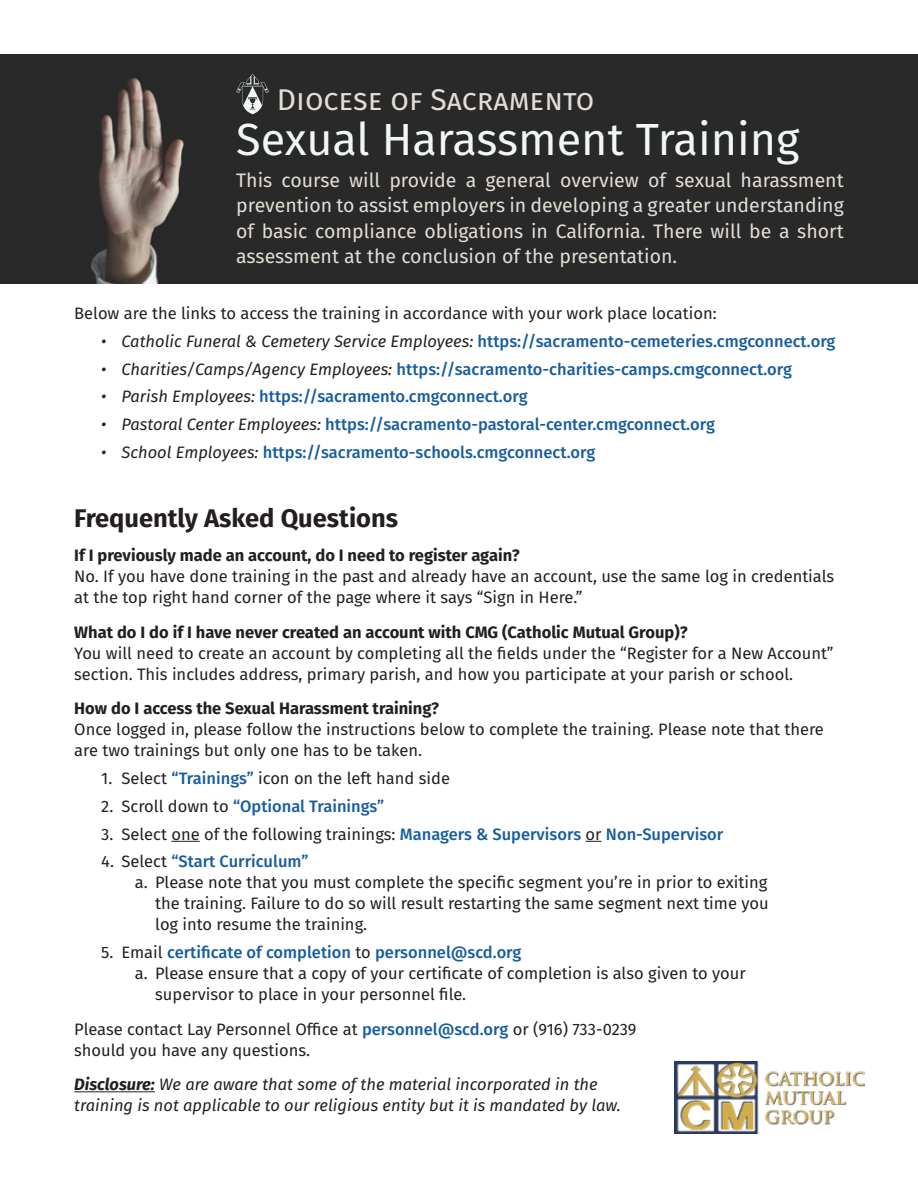
<style>
.page{position:relative;width:918px;height:1188px;background:#fff}
.page>*{position:absolute;margin:0;border:0;box-sizing:border-box;transform-origin:0 0}
.t1{font:45px "Fira Sans";color:#f1f7f7}
.t2{font:30px "Fira Sans";color:#e4ddd5}
.t3{font:700 25.5px "Fira Sans";color:#231f20}
.t4{font:19.5px/25.5px "Fira Sans";color:#e4ddd5;text-align:justify}
.t5{font:16.5px/21px "Fira Sans";color:#231f20}
.t6{font:500 16.5px "Fira Sans";color:#175d9e}
.t7{font:italic 16.5px/21px "Fira Sans";color:#231f20}
.s1{font-weight:400;font-style:italic;color:#231f20}
.s2{font-weight:700}
.s3{font-weight:500;color:#175d9e}
.s4{font-weight:400;color:#231f20}
</style>
<div class="page">
<div style="left:0;top:54px;width:918px;height:230px;background:#292929"></div>
<img style="left:90px;top:73px;width:163px;height:211px">
<svg style="left:171px;top:841px;width:29px;height:1px"></svg>
<svg style="left:586px;top:841px;width:16px;height:1px"></svg>
<hr style="left:74px;top:1091px;width:81px;height:1px;background:#231f20">
<svg style="left:236px;top:74px;width:33px;height:40px"></svg>
<img style="left:675px;top:1061px;width:189px;height:73px">
<p class="t2" style="left:277px;top:77px;width:319px">Diocese of Sacramento</p>
<p class="t1" style="left:236px;top:105px;width:565px">Sexual Harassment Training</p>
<p class="t4" style="left:236px;top:167px;width:609px">This course will provide a general overview of sexual harassment prevention to assist employers in developing a greater understanding of basic compliance obligations in California. There will be a short assessment at the conclusion of the presentation.</p>
<p class="t5" style="left:74px;top:302px;width:644px">Below are the links to access the training in accordance with your work place location:</p>
<p class="t6" style="left:101px;top:328px;width:736px"><span class="s1">• Catholic Funeral &amp; Cemetery Service Employees:</span> https://sacramento-cemeteries.cmgconnect.org</p>
<p class="t6" style="left:101px;top:356px;width:692px"><span class="s1">• Charities/Camps/Agency Employees:</span> https://sacramento-charities-camps.cmgconnect.org</p>
<p class="t6" style="left:101px;top:383px;width:428px"><span class="s1">• Parish Employees:</span> https://sacramento.cmgconnect.org</p>
<p class="t6" style="left:101px;top:411px;width:615px"><span class="s1">• Pastoral Center Employees:</span> https://sacramento-pastoral-center.cmgconnect.org</p>
<p class="t6" style="left:101px;top:439px;width:496px"><span class="s1">• School Employees:</span> https://sacramento-schools.cmgconnect.org</p>
<p class="t3" style="left:74px;top:497px;width:325px">Frequently Asked Questions</p>
<p class="t5" style="left:74px;top:545px;width:762px"><span class="s2">If I previously made an account, do I need to register again?<br></span>No. If you have done training in the past and already have an account, use the same log in credentials at the top right hand corner of the page where it says “Sign in Here.”</p>
<p class="t5" style="left:74px;top:621px;width:761px"><span class="s2">What do I do if I have never created an account with CMG (Catholic Mutual Group)?<br></span>You will need to create an account by completing all the fields under the “Register for a New Account” section. This includes address, primary parish, and how you participate at your parish or school.</p>
<p class="t5" style="left:74px;top:698px;width:751px"><span class="s2">How do I access the Sexual Harassment training?<br></span>Once logged in, please follow the instructions below to complete the training. Please note that there are two trainings but only one has to be taken.</p>
<p class="t5" style="left:101px;top:767px;width:350px">1. Select <span class="s3">“Trainings”</span> icon on the left hand side</p>
<p class="t6" style="left:101px;top:793px;width:285px"><span class="s4">2. Scroll down to</span> “Optional Trainings”</p>
<p class="t5" style="left:101px;top:823px;width:624px">3. Select one of the following trainings: <span class="s3">Managers &amp; Supervisors</span> or <span class="s3">Non-Supervisor</span></p>
<p class="t6" style="left:101px;top:848px;width:209px"><span class="s4">4. Select</span> “Start Curriculum”</p>
<p class="t5" style="left:135px;top:872px;width:634px">a. Please note that you must complete the specific segment you’re in prior to exiting</p>
<p class="t5" style="left:155px;top:893px;width:615px">the training. Failure to do so will result restarting the same segment next time you</p>
<p class="t5" style="left:155px;top:914px;width:213px">log into resume the training.</p>
<p class="t6" style="left:101px;top:939px;width:422px"><span class="s4">5. Email</span> certificate of completion <span class="s4">to</span> personnel@scd.org</p>
<p class="t5" style="left:135px;top:962px;width:612px">a. Please ensure that a copy of your certificate of completion is also given to your</p>
<p class="t5" style="left:155px;top:983px;width:313px">supervisor to place in your personnel file.</p>
<p class="t5" style="left:74px;top:1018px;width:564px">Please contact Lay Personnel Office at <span class="s3">personnel@scd.org</span> or (916) 733-0239 should you have any questions.</p>
<p class="t7" style="left:74px;top:1074px;width:548px"><span class="s2">Disclosure:</span> We are aware that some of the material incorporated in the training is not applicable to our religious entity but it is mandated by law.</p>
</div>
